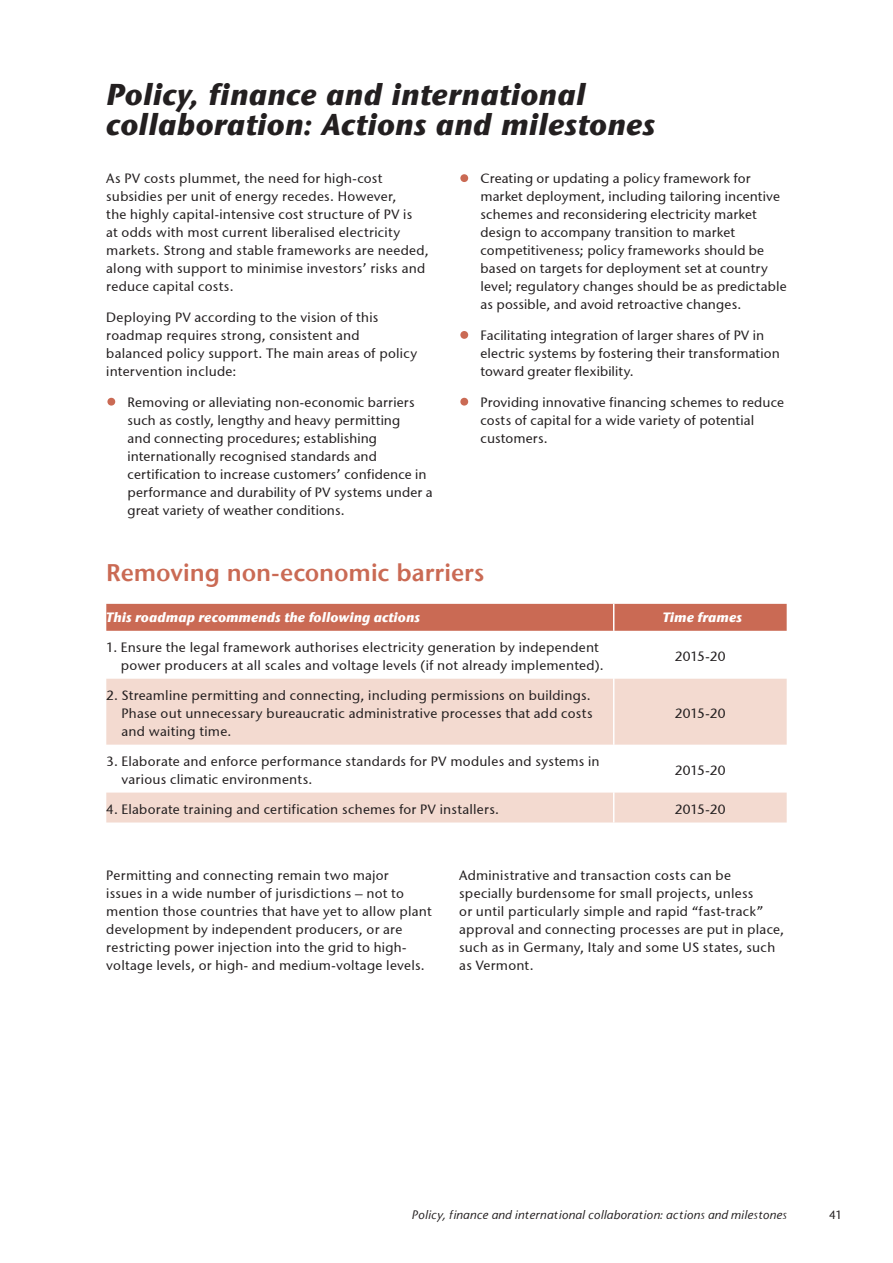
<style>
.page{position:relative;width:893px;height:1263px;background:#fff}
.page>*{position:absolute;margin:0;border:0;box-sizing:border-box;transform-origin:0 0}
.t1{font:italic 700 30px/30px "Stone Sans ITC";letter-spacing:.005em;color:#231f20}
.t2{font:24px "Stone Sans ITC Semi";letter-spacing:-.005em;color:#ca6a54}
.t3{font:13.5px/18px "Stone Sans ITCTT Medium";letter-spacing:.015em;color:#231f20}
.t4{font:italic 700 13.5px "Stone Sans ITC";color:#fff}
.t5{font:italic 12px "Stone Sans";letter-spacing:.025em;color:#231f20}
.t6{font:12px "Stone Sans ITCTT Medium";color:#231f20}
</style>
<div class="page">
<svg style="left:107px;top:398px;width:8px;height:8px"></svg>
<svg style="left:460px;top:174px;width:8px;height:8px"></svg>
<svg style="left:460px;top:331px;width:8px;height:8px"></svg>
<svg style="left:460px;top:398px;width:8px;height:8px"></svg>
<svg style="left:106px;top:679px;width:507px;height:143px;fill:#f3dad0"></svg>
<svg style="left:614px;top:679px;width:173px;height:143px"></svg>
<div style="left:106px;top:604px;width:681px;height:27px;background:#ca6a54"></div>
<h1 class="t1" style="left:106px;top:80px;width:550px">Policy, finance and international collaboration: Actions and milestones</h1>
<p class="t3" style="left:106px;top:169px;width:324px">As PV costs plummet, the need for high-cost subsidies per unit of energy recedes. However,<br>the highly capital-intensive cost structure of PV is<br>at odds with most current liberalised electricity markets. Strong and stable frameworks are needed, along with support to minimise investors’ risks and reduce capital costs.</p>
<p class="t3" style="left:106px;top:308px;width:312px">Deploying PV according to the vision of this roadmap requires strong, consistent and balanced policy support. The main areas of policy intervention include:</p>
<p class="t3" style="left:128px;top:393px;width:307px">Removing or alleviating non-economic barriers such as costly, lengthy and heavy permitting<br>and connecting procedures; establishing internationally recognised standards and certification to increase customers’ confidence in performance and durability of PV systems under a great variety of weather conditions.</p>
<p class="t3" style="left:480px;top:169px;width:308px">Creating or updating a policy framework for market deployment, including tailoring incentive schemes and reconsidering electricity market design to accompany transition to market competitiveness; policy frameworks should be based on targets for deployment set at country level; regulatory changes should be as predictable as possible, and avoid retroactive changes.</p>
<p class="t3" style="left:480px;top:326px;width:301px">Facilitating integration of larger shares of PV in electric systems by fostering their transformation toward greater flexibility.</p>
<p class="t3" style="left:480px;top:393px;width:305px">Providing innovative financing schemes to reduce costs of capital for a wide variety of potential customers.</p>
<h2 class="t2" style="left:106px;top:558px;width:380px">Removing non-economic barriers</h2>
<p class="t4" style="left:106px;top:609px;width:315px">This roadmap recommends the following actions</p>
<p class="t4" style="left:663px;top:609px;width:81px">Time frames</p>
<p class="t3" style="left:121px;top:638px;width:484px;text-indent:-14px">1. Ensure the legal framework authorises electricity generation by independent power producers at all scales and voltage levels (if not already implemented).</p>
<p class="t3" style="left:675px;top:647px;width:52px">2015-20</p>
<p class="t3" style="left:121px;top:686px;width:473px;text-indent:-15px">2. Streamline permitting and connecting, including permissions on buildings.<br>Phase out unnecessary bureaucratic administrative processes that add costs and waiting time.</p>
<p class="t3" style="left:675px;top:704px;width:52px">2015-20</p>
<p class="t3" style="left:121px;top:752px;width:480px;text-indent:-15px">3. Elaborate and enforce performance standards for PV modules and systems in various climatic environments.</p>
<p class="t3" style="left:675px;top:761px;width:52px">2015-20</p>
<p class="t3" style="left:106px;top:800px;width:394px">4. Elaborate training and certification schemes for PV installers.</p>
<p class="t3" style="left:675px;top:800px;width:52px">2015-20</p>
<p class="t3" style="left:106px;top:866px;width:327px">Permitting and connecting remain two major<br>issues in a wide number of jurisdictions – not to mention those countries that have yet to allow plant development by independent producers, or are restricting power injection into the grid to high&shy;voltage levels, or high- and medium-voltage levels.</p>
<p class="t3" style="left:459px;top:866px;width:326px">Administrative and transaction costs can be specially burdensome for small projects, unless<br>or until particularly simple and rapid “fast-track” approval and connecting processes are put in place, such as in Germany, Italy and some US states, such as Vermont.</p>
<p class="t5" style="left:412px;top:1209px;width:376px">Policy, finance and international collaboration: actions and milestones</p>
<p class="t6" style="left:829px;top:1208px;width:15px">41</p>
</div>
